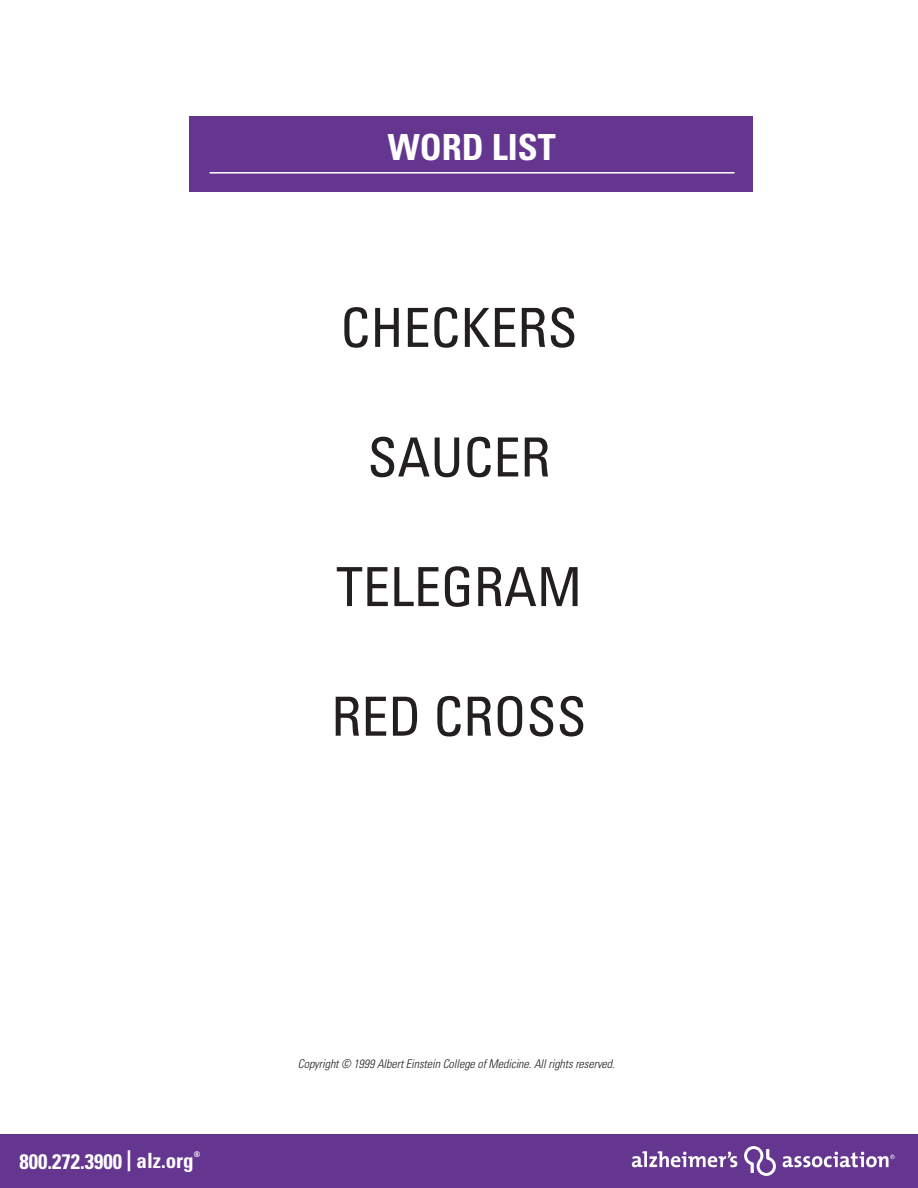
<style>
.page{position:relative;width:918px;height:1188px;background:#fff}
.page>*{position:absolute;margin:0;border:0;box-sizing:border-box;transform-origin:0 0}
.t1{font:condensed 54px "Univers LT Std";color:#231f20}
.t2{font:700 condensed 36px "Univers LT Std";color:#fff}
.t3{font:700 condensed 21px "Univers LT Std";color:#fff}
.t4{font:italic 300 condensed 12px "Univers LT Std";letter-spacing:-.005em;color:#231f20}
.t5{font:700 condensed 7.8px "Univers LT Std";color:#fff}
</style>
<div class="page">
<div style="left:0;top:1134px;width:918px;height:54px;background:#653690"></div>
<svg style="left:744px;top:1146px;width:32px;height:30px"></svg>
<svg style="left:632px;top:1151px;width:105px;height:16px"></svg>
<svg style="left:783px;top:1152px;width:112px;height:15px"></svg>
<div style="left:190px;top:116px;width:563px;height:75px;background:#653690"></div>
<hr style="left:210px;top:172px;width:525px;height:2px;background:#fff">
<h2 class="t2" style="left:388px;top:125px;width:170px">WORD LIST</h2>
<h1 class="t1" style="left:340px;top:293px;width:239px">CHECKERS</h1>
<h1 class="t1" style="left:367px;top:423px;width:185px">SAUCER</h1>
<h1 class="t1" style="left:336px;top:553px;width:247px">TELEGRAM</h1>
<h1 class="t1" style="left:331px;top:682px;width:257px">RED CROSS</h1>
<h3 class="t3" style="left:19px;top:1149px;width:176px">800.272.3900 | alz.org</h3>
<p class="t5" style="left:194px;top:1150px;width:8px">®</p>
<p class="t4" style="left:298px;top:1057px;width:319px">Copyright © 1999 Albert Einstein College of Medicine. All rights reserved.</p>
</div>
